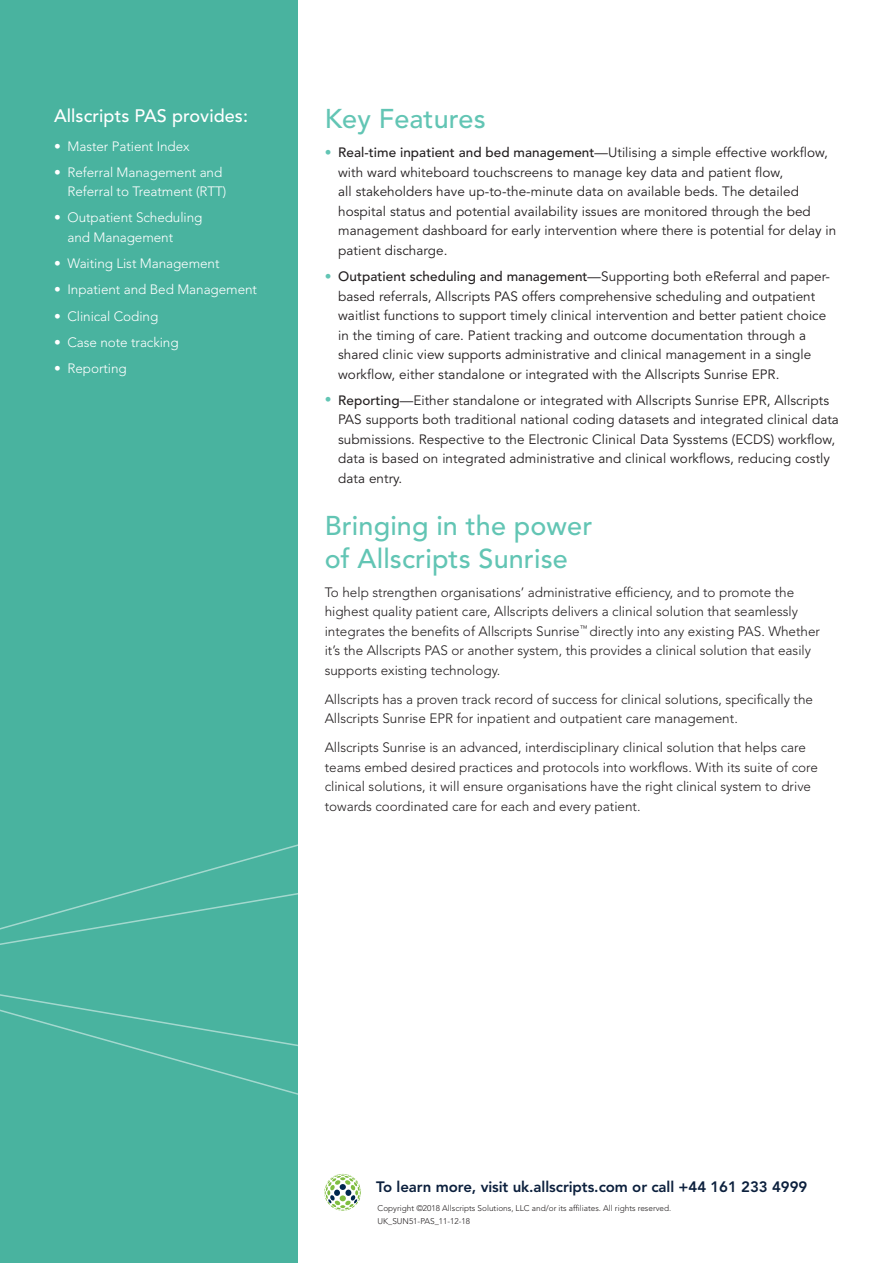
<style>
.page{position:relative;width:893px;height:1263px;background:#fff}
.page>*{position:absolute;margin:0;border:0;box-sizing:border-box;transform-origin:0 0}
.Heading_1{font:500 27px/32.4px "Avenir LT Std";letter-spacing:.005em;color:#62c5b4}
.Bodycopy{font:500 27px "Avenir LT Std";letter-spacing:.005em;color:#62c5b4}
.Heading_2_-_Reverse{font:500 18px "Avenir LT Std";letter-spacing:.005em;color:#fff}
.CTA{font:800 15px "Avenir LT Std";letter-spacing:-.005em;color:#0c203d}
.t1{font:13.5px/19.5px "Avenir LT Std";letter-spacing:.005em;color:#231f20}
.Bodycopy-2{font:300 13.5px/19.5px "Avenir LT Std";color:#231f20}
.t2{font:300 13.5px/19.5px "Avenir LT Std";letter-spacing:-.005em;color:#fff}
.Copyright___File_Nam{font:300 8.25px/12.9px "Avenir LT Std";color:#231f20}
.s1{color:#62c5b4}
.s2{font-weight:500}
</style>
<div class="page">
<div style="left:0;top:0;width:298px;height:1263px;background:#49b39f"></div>
<svg style="left:178px;top:844px;width:120px;height:251px"></svg>
<svg style="left:0;top:878px;width:298px;height:183px"></svg>
<svg style="left:324px;top:1174px;width:37px;height:37px"></svg>
<p class="Heading_2_-_Reverse" style="left:54px;top:105px;width:196px">Allscripts PAS provides:</p>
<p class="t2" style="left:54px;top:136px;width:137px">• Master Patient Index</p>
<p class="t2" style="left:68px;top:162px;width:160px;text-indent:-14px">• Referral Management and<br>Referral to Treatment (RTT)</p>
<p class="t2" style="left:68px;top:208px;width:136px;text-indent:-14px">• Outpatient Scheduling and Management</p>
<p class="t2" style="left:54px;top:254px;width:167px">• Waiting List Management</p>
<p class="t2" style="left:54px;top:280px;width:205px">• Inpatient and Bed Management</p>
<p class="t2" style="left:54px;top:306px;width:106px">• Clinical Coding</p>
<p class="t2" style="left:54px;top:332px;width:126px">• Case note tracking</p>
<p class="t2" style="left:54px;top:359px;width:74px">• Reporting</p>
<p class="Bodycopy" style="left:325px;top:103px;width:163px">Key Features</p>
<p class="t1" style="left:338px;top:143px;width:500px;text-indent:-14px"><span class="s1">•</span> <span class="s2">Real-time inpatient and bed management</span>—Utilising a simple effective workflow, with ward whiteboard touchscreens to manage key data and patient flow,<br>all stakeholders have up-to-the-minute data on available beds. The detailed hospital status and potential availability issues are monitored through the bed management dashboard for early intervention where there is potential for delay in patient discharge.</p>
<p class="t1" style="left:338px;top:267px;width:493px;text-indent:-14px"><span class="s1">•</span> <span class="s2">Outpatient scheduling and management</span>—Supporting both eReferral and paper&shy;based referrals, Allscripts PAS offers comprehensive scheduling and outpatient waitlist functions to support timely clinical intervention and better patient choice in the timing of care. Patient tracking and outcome documentation through a shared clinic view supports administrative and clinical management in a single workflow, either standalone or integrated with the Allscripts Sunrise EPR.</p>
<p class="t1" style="left:338px;top:391px;width:502px;text-indent:-14px"><span class="s1">•</span> <span class="s2">Reporting</span>—Either standalone or integrated with Allscripts Sunrise EPR, Allscripts PAS supports both traditional national coding datasets and integrated clinical data submissions. Respective to the Electronic Clinical Data Sysstems (ECDS) workflow, data is based on integrated administrative and clinical workflows, reducing costly data entry.</p>
<p class="Heading_1" style="left:325px;top:510px;width:269px">Bringing in the power of Allscripts Sunrise</p>
<p class="Bodycopy-2" style="left:325px;top:582px;width:497px">To help strengthen organisations’ administrative efficiency, and to promote the highest quality patient care, Allscripts delivers a clinical solution that seamlessly integrates the benefits of Allscripts Sunrise<sup>™</sup> directly into any existing PAS. Whether it’s the Allscripts PAS or another system, this provides a clinical solution that easily supports existing technology.</p>
<p class="Bodycopy-2" style="left:325px;top:689px;width:490px">Allscripts has a proven track record of success for clinical solutions, specifically the<br>Allscripts Sunrise EPR for inpatient and outpatient care management.</p>
<p class="Bodycopy-2" style="left:325px;top:738px;width:495px">Allscripts Sunrise is an advanced, interdisciplinary clinical solution that helps care teams embed desired practices and protocols into workflows. With its suite of core clinical solutions, it will ensure organisations have the right clinical system to drive towards coordinated care for each and every patient.</p>
<p class="CTA" style="left:376px;top:1178px;width:433px">To learn more, visit uk.allscripts.com or call +44 161 233 4999</p>
<p class="Copyright___File_Nam" style="left:378px;top:1201px;width:295px">Copyright ©2018 Allscripts Solutions, LLC and/or its affiliates. All rights reserved.<br>UK_SUN51-PAS_11-12-18</p>
</div>
